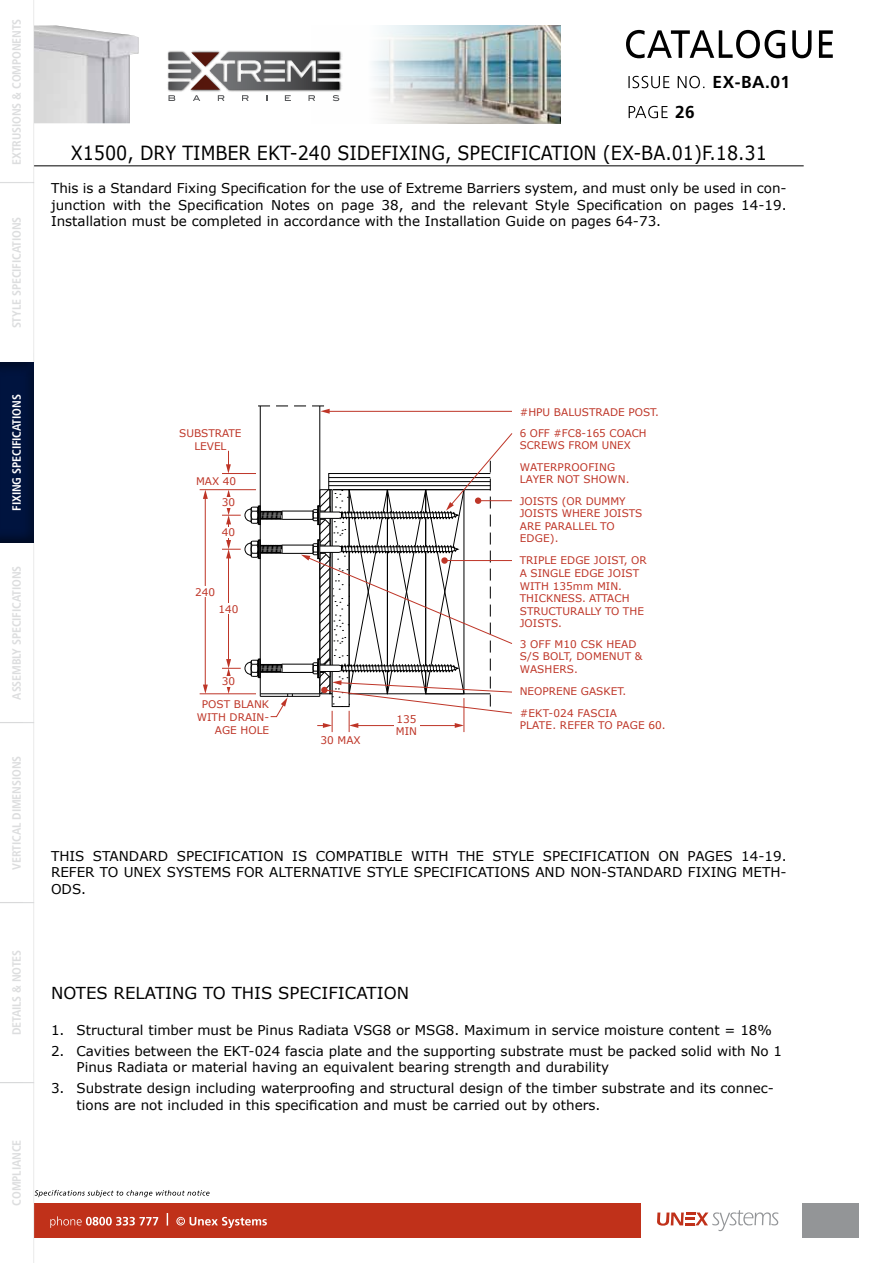
<style>
.page{position:relative;width:893px;height:1263px;background:#fff}
.page>*{position:absolute;margin:0;border:0;box-sizing:border-box;transform-origin:0 0}
.t1{font:19.5px "Verdana";color:#000;scale:.9 1}
.t2{font:700 17.25px "Frutiger";letter-spacing:.03em;color:#000}
.t3{font:16.5px "Verdana";color:#000}
.t4{font:13.5px/16.5px "Verdana";color:#000}
.t5{font:700 condensed 12px "Frutiger";letter-spacing:-.01em;color:#dcddde}
.t6{font:700 condensed 12px "Frutiger";color:#fff}
.t7{font:10.5px/12.6px "Verdana";color:#be3527}
.s1{color:#c0311a}
</style>
<div class="page">
<div style="left:34px;top:1203px;width:607px;height:34px;background:#c0311a"></div>
<svg style="left:657px;top:1210px;width:121px;height:21px"></svg>
<div style="left:802px;top:1203px;width:56px;height:34px;background:#939597"></div>
<svg style="left:626px;top:30px;width:207px;height:28px"></svg>
<svg style="left:628px;top:76px;width:76px;height:12px"></svg>
<svg style="left:629px;top:106px;width:39px;height:12px"></svg>
<img style="left:35px;top:26px;width:103px;height:97px">
<img style="left:335px;top:26px;width:225px;height:97px">
<img style="left:167px;top:50px;width:175px;height:43px">
<svg style="left:168px;top:53px;width:171px;height:48px"></svg>
<hr style="left:34px;top:165px;width:770px;height:1px;background:#000">
<svg style="left:33px;top:185px;width:1px;height:177px"></svg>
<div style="left:0;top:362px;width:35px;height:183px;background:#000;opacity:.75"></div>
<hr style="left:260px;top:406px;width:1px;height:288px;background:#000">
<hr style="left:319px;top:406px;width:1px;height:288px;background:#000">
<hr style="left:328px;top:411px;width:184px;height:1px;background:#be3527">
<svg style="left:258px;top:406px;width:72px;height:8px"></svg>
<svg style="left:0;top:433px;width:513px;height:830px"></svg>
<div style="left:220px;top:527px;width:17px;height:10px;background:#fff"></div>
<div style="left:220px;top:497px;width:17px;height:10px;background:#fff"></div>
<div style="left:220px;top:676px;width:17px;height:10px;background:#fff"></div>
<div style="left:218px;top:604px;width:21px;height:10px;background:#fff"></div>
<div style="left:394px;top:715px;width:25px;height:21px;background:#fff"></div>
<div style="left:195px;top:587px;width:21px;height:10px;background:#fff"></div>
<p class="t5" style="left:10px;top:165px;width:147px;rotate:-90deg">Extrusions &amp; components</p>
<p class="t5" style="left:10px;top:328px;width:112px;rotate:-90deg">Style Specifications</p>
<p class="t6" style="left:10px;top:511px;width:117px;rotate:-90deg">Fixing Specifications</p>
<p class="t5" style="left:10px;top:700px;width:134px;rotate:-90deg">Assembly Specifications</p>
<p class="t5" style="left:10px;top:870px;width:114px;rotate:-90deg">Vertical Dimensions</p>
<p class="t5" style="left:10px;top:1035px;width:86px;rotate:-90deg">Details &amp; Notes</p>
<p class="t5" style="left:10px;top:1205px;width:66px;rotate:-90deg">Compliance</p>
<p class="t2" style="left:675px;top:101px;width:21px">26</p>
<p class="t2" style="left:713px;top:71px;width:79px">EX-BA.01</p>
<h1 class="t1" style="left:71px;top:141px;width:444px">X1500, Dry Timber EKT-240 Sidefixing, Spec</h1>
<h1 class="t1" style="left:503px;top:141px;width:294px">ification (EX-BA.01)F.18.31</h1>
<p class="t4" style="left:51px;top:180px;width:737px;text-align:justify">This is a Standard Fixing Specification for the use of Extreme Barriers system, and must only be used in con&shy;junction with the Specification Notes on page 38, and the relevant Style Specification on pages 14-19.<br>Installation must be completed in accordance with the Installation Guide on pages 64-73.</p>
<p class="t7" style="left:179px;top:427px;width:64px;text-align:center">SUBSTRATE<br>LEVEL</p>
<p class="t7" style="left:196px;top:474px;width:42px">MAX 40</p>
<p class="t7" style="left:222px;top:496px;width:15px">30</p>
<p class="t7" style="left:222px;top:525px;width:15px">40</p>
<p class="t7" style="left:195px;top:585px;width:22px">240</p>
<p class="t7" style="left:218px;top:602px;width:22px">140</p>
<p class="t7" style="left:222px;top:674px;width:15px">30</p>
<p class="t7" style="left:197px;top:698px;width:74px;text-align:right">POST BLANK<br>WITH DRAIN-<br>AGE HOLE</p>
<p class="t7" style="left:320px;top:734px;width:42px">30 MAX</p>
<p class="t7" style="left:396px;top:712px;width:23px">135<br>MIN</p>
<p class="t7" style="left:520px;top:401px;width:141px;line-height:21.3px">#HPU BALUSTRADE POST.<br>6 OFF #FC8-165 COACH</p>
<p class="t7" style="left:520px;top:439px;width:112px">SCREWS FROM UNEX</p>
<p class="t7" style="left:520px;top:460px;width:111px">WATERPROOFING<br>LAYER NOT SHOWN.</p>
<p class="t7" style="left:520px;top:494px;width:124px">JOISTS (OR DUMMY<br>JOISTS WHERE JOISTS<br>ARE PARALLEL TO<br>EDGE).</p>
<p class="t7" style="left:520px;top:554px;width:129px">TRIPLE EDGE JOIST, OR<br>A SINGLE EDGE JOIST<br>WITH 135mm MIN.<br>THICKNESS. ATTACH<br>STRUCTURALLY TO THE<br>JOISTS.</p>
<p class="t7" style="left:520px;top:637px;width:124px">3 OFF M10 CSK HEAD<br>S/S BOLT, DOMENUT &amp;<br>WASHERS.</p>
<p class="t7" style="left:520px;top:681px;width:108px;line-height:21.3px">NEOPRENE GASKET. #EKT-024 FASCIA</p>
<p class="t7" style="left:520px;top:719px;width:147px">PLATE. REFER TO PAGE <span class="s1">60.</span></p>
<p class="t4" style="left:51px;top:847px;width:52px">THIS STAN</p>
<p class="t4" style="left:129px;top:847px;width:122px">DARD SPECIFICATION</p>
<p class="t4" style="left:292px;top:847px;width:324px">IS COM PATI BLE WITH THE STYLE SPECIFICATION</p>
<p class="t4" style="left:658px;top:847px;width:11px">ON</p>
<p class="t4" style="left:688px;top:847px;width:101px">PAGES 14-19.</p>
<p class="t4" style="left:51px;top:864px;width:260px">REFER TO UN EX SYSTEMS FOR ALTERNATI</p>
<p class="t4" style="left:344px;top:864px;width:144px">VE STYLE SPECIFICATIONS</p>
<p class="t4" style="left:535px;top:864px;width:46px">AN D NON</p>
<p class="t4" style="left:601px;top:864px;width:16px">-STAN</p>
<p class="t4" style="left:643px;top:864px;width:61px">DARD FIXIN</p>
<p class="t4" style="left:726px;top:864px;width:62px">G M ETH-</p>
<p class="t4" style="left:51px;top:880px;width:37px">ODS.</p>
<p class="t3" style="left:51px;top:983px;width:13px">NOT</p>
<p class="t3" style="left:86px;top:983px;width:70px">ES RELATIN</p>
<p class="t3" style="left:184px;top:983px;width:184px">G TO THIS SPECIFICATION</p>
<p class="t4" style="left:51px;top:1021px;width:722px">1. Structural timber must be Pinus Radiata VSG8 or MSG8. Maximum in service moisture content = 18%</p>
<p class="t4" style="left:77px;top:1042px;width:707px;text-indent:-26px">2. Cavities between the EKT-024 fascia plate and the supporting substrate must be packed solid with N o 1<br>Pinus Radiata or material having an equivalent bearing strength and durability</p>
<p class="t4" style="left:77px;top:1079px;width:699px;text-indent:-26px">3. Substrate design including waterproofing and structural design of the timber substrate and its connec&shy;tions are not included in this specification and must be carried out by others.</p>
</div>
